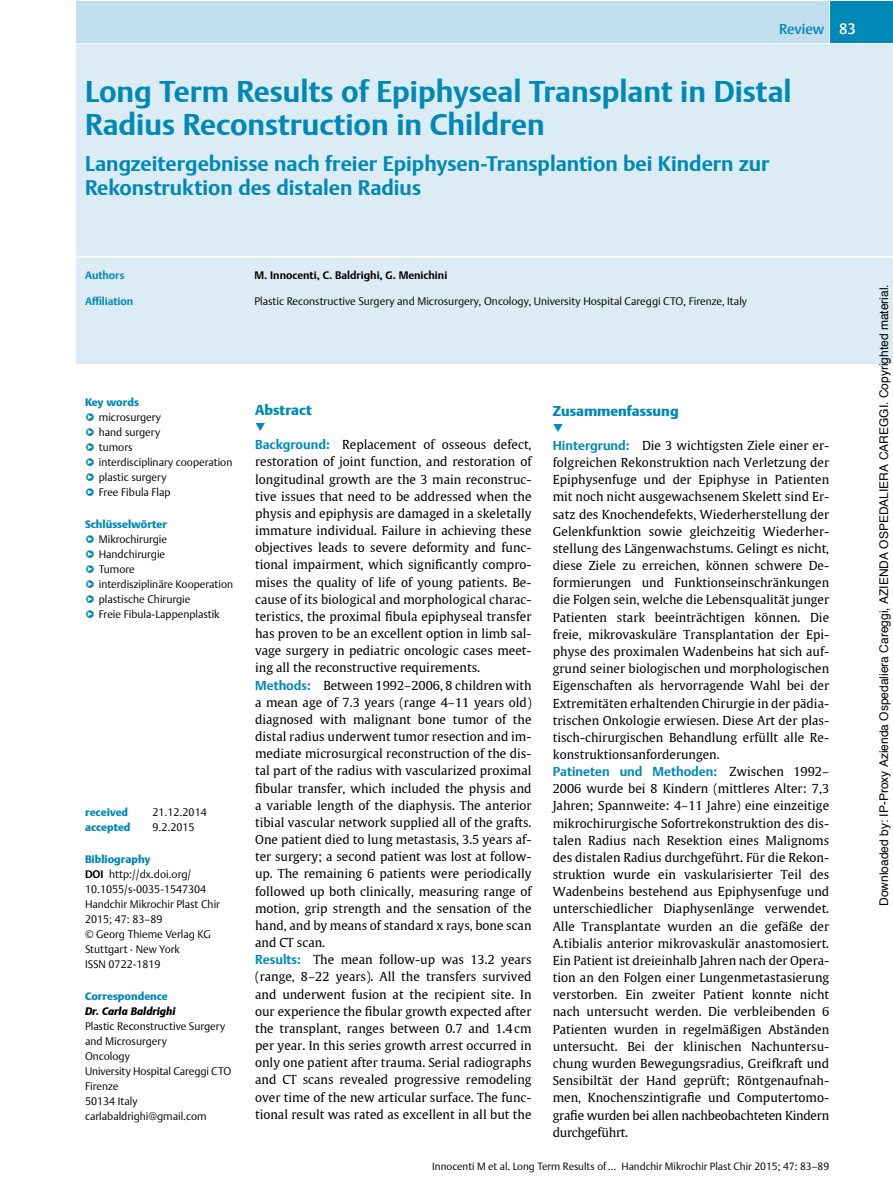
<style>
.page{position:relative;width:893px;height:1191px;background:#fff}
.page>*{position:absolute;margin:0;border:0;box-sizing:border-box;transform-origin:0 0}
.t1{font:700 29.85px/33px "Thieme Argo 2011";color:#0088b7}
.t2{font:700 21px/24px "Thieme Argo 2011";color:#0088b7}
.t3{font:900 17.7px "Thieme Argo 2011";color:#0088b7}
.t4{font:900 14.25px "Thieme Argo 2011";color:#0088b7}
.t5{font:500 14.25px "Thieme Argo 2011";letter-spacing:-.01em;color:#0088b7}
.t6{font:700 12.9px "Thieme Argo 2011";color:#0088b7}
.t7{font:12.3px/17.1px "Thieme Gulliver 2011";color:#000;text-align:justify}
.t8{font:12px "Helvetica";color:#000}
.t9{font:300 10.8px/15px "Thieme Argo 2011";color:#000}
.t10{font:900 10.8px "Thieme Argo 2011";color:#0088b7}
.t11{font:700 10.8px "Thieme Argo 2011";color:#000}
.t12{font:700 10.8px "Thieme Argo 2011";color:#0088b7}
.t13{font:italic 900 10.8px "Thieme Argo 2011";color:#000}
.t14{font:300 10.5px "Thieme Argo 2011";color:#000}
.s1{font-size:15px;color:#fff}
.s2{font-size:13.8px;color:#0088b7}
.s3{font-family:"Thieme Argo 2011";font-weight:700;font-size:12.9px;color:#0088b7}
.s4{font-family:"Thieme Gulliver 2011";font-weight:400;font-size:12.3px;color:#000}
.s5{font-weight:900;color:#0088b7}
.s6{font-weight:700}
</style>
<div class="page">
<div style="left:831px;top:1px;width:61px;height:42px;background:#0088b7"></div>
<div style="left:77px;top:1px;width:751px;height:42px;background:#c0deed"></div>
<div style="left:77px;top:44px;width:815px;height:319px;background:#dcecf5"></div>
<hr style="left:76px;top:256px;width:816px;height:1px;background:#fff">
<p class="t5" style="left:779px;top:20px;width:78px">Review <span class="s1">83</span></p>
<h1 class="t1" style="left:85px;top:74px;width:708px">Long Term Results of Epiphyseal Transplant in Distal<br>Radius Reconstruction in Children</h1>
<h2 class="t2" style="left:85px;top:151px;width:686px">Langzeitergebnisse nach freier Epiphysen-Transplantion bei Kindern zur<br>Rekonstruktion des distalen Radius</h2>
<p class="t12" style="left:85px;top:268px;width:41px">Authors</p>
<p class="t11" style="left:255px;top:268px;width:194px">M. Innocenti, C. Baldrighi, G. Menichini</p>
<p class="t12" style="left:85px;top:294px;width:50px">Affiliation</p>
<p class="t9" style="left:255px;top:293px;width:494px">Plastic Reconstructive Surgery and Microsurgery, Oncology, University Hospital Careggi CTO, Firenze, Italy</p>
<p class="t8" style="left:879px;top:906px;width:623px;rotate:-90deg">Downloaded by: IP-Proxy Azienda Ospedaliera Careggi, AZIENDA OSPEDALIERA CAREGGI. Copyrighted material.</p>
<p class="t10" style="left:85px;top:395px;width:55px">Key words</p>
<p class="t9" style="left:85px;top:409px;width:78px"><span class="s2">●</span><sup>▶</sup> microsurgery</p>
<p class="t9" style="left:85px;top:424px;width:77px"><span class="s2">●</span><sup>▶</sup> hand surgery</p>
<p class="t9" style="left:85px;top:439px;width:49px"><span class="s2">●</span><sup>▶</sup> tumors</p>
<p class="t9" style="left:85px;top:454px;width:149px"><span class="s2">●</span><sup>▶</sup> interdisciplinary cooperation</p>
<p class="t9" style="left:85px;top:469px;width:83px"><span class="s2">●</span><sup>▶</sup> plastic surgery</p>
<p class="t9" style="left:85px;top:484px;width:87px"><span class="s2">●</span><sup>▶</sup> Free Fibula Flap</p>
<p class="t10" style="left:85px;top:518px;width:84px">Schlüsselwörter</p>
<p class="t9" style="left:85px;top:532px;width:84px"><span class="s2">●</span><sup>▶</sup> Mikrochirurgie</p>
<p class="t9" style="left:85px;top:547px;width:82px"><span class="s2">●</span><sup>▶</sup> Handchirurgie</p>
<p class="t9" style="left:85px;top:562px;width:51px"><span class="s2">●</span><sup>▶</sup> Tumore</p>
<p class="t9" style="left:85px;top:577px;width:150px"><span class="s2">●</span><sup>▶</sup> interdisziplinäre Kooperation</p>
<p class="t9" style="left:85px;top:592px;width:107px"><span class="s2">●</span><sup>▶</sup> plastische Chirurgie</p>
<p class="t9" style="left:85px;top:607px;width:136px"><span class="s2">●</span><sup>▶</sup> Freie Fibula-Lappenplastik</p>
<p class="t4" style="left:255px;top:401px;width:58px">Abstract</p>
<h3 class="t3" style="left:255px;top:417px;width:12px">▼</h3>
<p class="t7" style="left:255px;top:437px;width:278px;text-align:left"><span class="s3">Background:</span> Replacement of osseous defect, restoration of joint function, and restoration of longitudinal growth are the 3 main reconstruc&shy;tive issues that need to be addressed when the physis and epiphysis are damaged in a skeletally immature individual. Failure in achieving these objectives leads to severe deformity and func&shy;tional impairment, which significantly compro&shy;mises the quality of life of young patients. Be&shy;cause of its biological and morphological charac&shy;teristics, the proximal fibula epiphyseal transfer has proven to be an excellent option in limb sal&shy;vage surgery in pediatric oncologic cases meet&shy;ing all the reconstructive requirements.<br><span class="s3">Methods:</span> Between 1992–2006, 8 children with a mean age of 7.3 years (range 4–11 years old) diagnosed with malignant bone tumor of the distal radius underwent tumor resection and im&shy;mediate microsurgical reconstruction of the dis&shy;tal part of the radius with vascularized proximal fibular transfer, which included the physis and a variable length of the diaphysis. The anterior tibial vascular network supplied all of the grafts.<br>One patient died to lung metastasis, 3.5 years af&shy;ter surgery; a second patient was lost at follow&shy;up. The remaining 6 patients were periodically followed up both clinically, measuring range of motion, grip strength and the sensation of the hand, and by means of standard x rays, bone scan and CT scan.<br><span class="s3">Results:</span> The mean follow-up was 13.2 years (range, 8–22 years). All the transfers survived and underwent fusion at the recipient site. In our experience the fibular growth expected after the transplant, ranges between 0.7 and 1.4cm per year. In this series growth arrest occurred in only one patient after trauma. Serial radiographs and CT scans revealed progressive remodeling over time of the new articular surface. The func&shy;tional result was rated as excellent in all but the</p>
<p class="t4" style="left:553px;top:401px;width:127px">Zusammenfassung</p>
<h3 class="t3" style="left:553px;top:417px;width:12px">▼</h3>
<p class="t7" style="left:553px;top:438px;width:278px"><span class="s3">Hintergrund:</span> Die 3 wichtigsten Ziele einer er&shy;folgreichen Rekonstruktion nach Verletzung der Epiphysenfuge und der Epiphyse in Patienten mit noch nicht ausgewachsenem Skelett sind Er&shy;satz des Knochendefekts, Wiederherstellung der Gelenkfunktion sowie gleichzeitig Wiederher&shy;stellung des Längenwachstums. Gelingt es nicht, diese Ziele zu erreichen, können schwere De&shy;formierungen und Funktionseinschränkungen die Folgen sein, welche die Lebensqualität junger Patienten stark beeinträchtigen können. Die freie, mikrovaskuläre Transplantation der Epi&shy;physe des proximalen Wadenbeins hat sich auf&shy;grund seiner biologischen und morphologischen Eigenschaften als hervorragende Wahl bei der Extremitäten erhaltenden Chirurgie in der pädia&shy;trischen Onkologie erwiesen. Diese Art der plas&shy;tisch-chirurgischen Behandlung erfüllt alle Re&shy;konstruktionsanforderungen.</p>
<p class="t6" style="left:553px;top:763px;width:278px">Patineten und Methoden: <span class="s4">Zwischen 1992–</span></p>
<p class="t7" style="left:553px;top:781px;width:278px">2006 wurde bei 8 Kindern (mittleres Alter: 7,3<br>Jahren; Spannweite: 4–11 Jahre) eine einzeitige mikrochirurgische Sofortrekonstruktion des dis&shy;talen Radius nach Resektion eines Malignoms des distalen Radius durchgeführt. Für die Rekon&shy;struktion wurde ein vaskularisierter Teil des Wadenbeins bestehend aus Epiphysenfuge und unterschiedlicher Diaphysenlänge verwendet.<br>Alle Transplantate wurden an die gefäße der A.tibialis anterior mikrovaskulär anastomosiert.<br>Ein Patient ist dreieinhalb Jahren nach der Opera&shy;tion an den Folgen einer Lungenmetastasierung verstorben. Ein zweiter Patient konnte nicht nach untersucht werden. Die verbleibenden 6<br>Patienten wurden in regelmäßigen Abständen untersucht. Bei der klinischen Nachuntersu&shy;chung wurden Bewegungsradius, Greifkraft und Sensibiltät der Hand geprüft; Röntgenaufnah&shy;men, Knochenszintigrafie und Computertomo&shy;grafie wurden bei allen nachbeobachteten Kindern durchgeführt.</p>
<p class="t10" style="left:85px;top:805px;width:45px">received</p>
<p class="t9" style="left:153px;top:804px;width:56px">21.12.2014</p>
<p class="t10" style="left:85px;top:820px;width:47px">accepted</p>
<p class="t9" style="left:153px;top:819px;width:44px">9.2.2015</p>
<p class="t9" style="left:85px;top:851px;width:136px"><span class="s5">Bibliography<br></span><span class="s6">DOI</span> http://dx.doi.org/<br>10.1055/s-0035-1547304<br>Handchir Mikrochir Plast Chir<br>2015; 47: 83–89<br>© Georg Thieme Verlag KG<br>Stuttgart · New York<br>ISSN 0722-1819</p>
<p class="t10" style="left:85px;top:989px;width:84px">Correspondence</p>
<p class="t13" style="left:85px;top:1004px;width:92px">Dr. Carla Baldrighi</p>
<p class="t9" style="left:85px;top:1018px;width:148px">Plastic Reconstructive Surgery and Microsurgery<br>Oncology<br>University Hospital Careggi CTO<br>Firenze<br>50134 Italy carlabaldrighi@gmail.com</p>
<p class="t14" style="left:432px;top:1159px;width:398px">Innocenti M et al. Long Term Results of… Handchir Mikrochir Plast Chir 2015; 47: 83–89</p>
</div>
